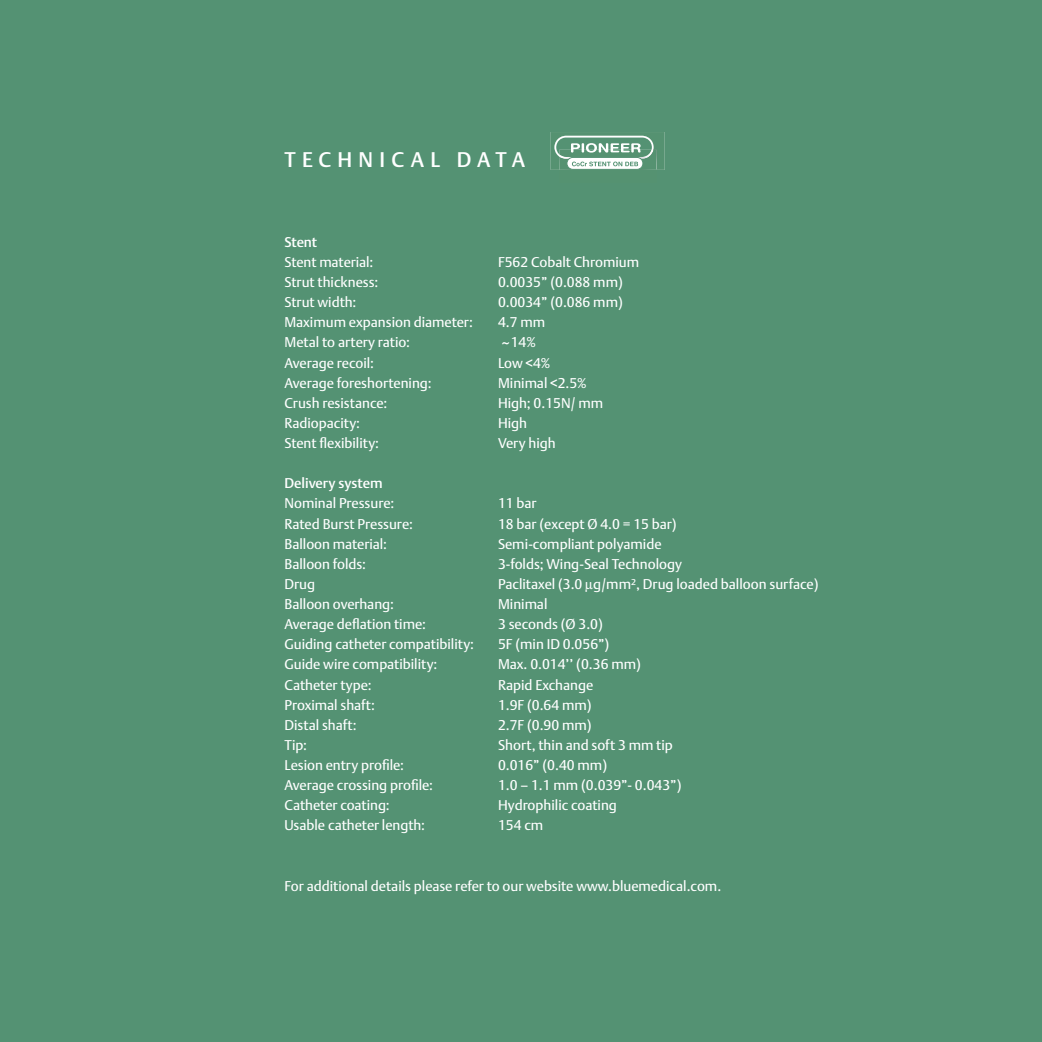
<style>
.page{position:relative;width:1042px;height:1042px;background:#549273}
.page>*{position:absolute;margin:0;border:0;box-sizing:border-box;transform-origin:0 0}
.t1{font:21px "DTL Argo T Medium";letter-spacing:.3em;color:#fff}
.t2{font:14px "DTL Argo T";color:#fff}
.t3{font:14px "DTL Argo T Medium";letter-spacing:-.005em;color:#fff}
</style>
<div class="page">
<img style="left:551px;top:132px;width:114px;height:38px">
<img style="left:653px;top:150px;width:3px;height:20px">
<svg style="left:554px;top:136px;width:99px;height:34px"></svg>
<h1 class="t1" style="left:284px;top:147px;width:242px">TECHNICAL DATA</h1>
<p class="t3" style="left:284px;top:234px;width:34px">Stent</p>
<p class="t2" style="left:284px;top:254px;width:90px">Stent material:</p>
<p class="t2" style="left:498px;top:254px;width:143px">F562 Cobalt Chromium</p>
<p class="t2" style="left:284px;top:274px;width:95px">Strut thickness:</p>
<p class="t2" style="left:498px;top:274px;width:126px">0.0035” (0.088 mm)</p>
<p class="t2" style="left:284px;top:294px;width:73px">Strut width:</p>
<p class="t2" style="left:498px;top:294px;width:126px">0.0034” (0.086 mm)</p>
<p class="t2" style="left:284px;top:314px;width:190px">Maximum expansion diameter:</p>
<p class="t2" style="left:498px;top:314px;width:49px">4.7 mm</p>
<p class="t2" style="left:284px;top:334px;width:127px">Metal to artery ratio:</p>
<p class="t2" style="left:501px;top:334px;width:36px">~14%</p>
<p class="t2" style="left:284px;top:354px;width:91px">Average recoil:</p>
<p class="t2" style="left:498px;top:354px;width:54px">Low &lt;4%</p>
<p class="t2" style="left:284px;top:374px;width:149px">Average foreshortening:</p>
<p class="t2" style="left:498px;top:374px;width:90px">Minimal &lt;2.5%</p>
<p class="t2" style="left:284px;top:394px;width:104px">Crush resistance:</p>
<p class="t2" style="left:498px;top:394px;width:107px">High; 0.15N/ mm</p>
<p class="t2" style="left:284px;top:415px;width:77px">Radiopacity:</p>
<p class="t2" style="left:498px;top:415px;width:31px">High</p>
<p class="t2" style="left:284px;top:435px;width:96px">Stent flexibility:</p>
<p class="t2" style="left:498px;top:435px;width:59px">Very high</p>
<p class="t3" style="left:284px;top:475px;width:100px">Delivery system</p>
<p class="t2" style="left:284px;top:495px;width:111px">Nominal Pressure:</p>
<p class="t2" style="left:498px;top:495px;width:40px">11 bar</p>
<p class="t2" style="left:284px;top:515px;width:130px">Rated Burst Pressure:</p>
<p class="t2" style="left:498px;top:515px;width:180px">18 bar (except Ø 4.0 = 15 bar)</p>
<p class="t2" style="left:284px;top:535px;width:104px">Balloon material:</p>
<p class="t2" style="left:498px;top:535px;width:165px">Semi-compliant polyamide</p>
<p class="t2" style="left:284px;top:555px;width:83px">Balloon folds:</p>
<p class="t2" style="left:498px;top:555px;width:185px">3-folds; Wing-Seal Technology</p>
<p class="t2" style="left:284px;top:576px;width:32px">Drug</p>
<p class="t2" style="left:498px;top:576px;width:322px">Paclitaxel (3.0 µg/mm², Drug loaded balloon surface)</p>
<p class="t2" style="left:284px;top:596px;width:111px">Balloon overhang:</p>
<p class="t2" style="left:498px;top:596px;width:51px">Minimal</p>
<p class="t2" style="left:284px;top:616px;width:143px">Average deflation time:</p>
<p class="t2" style="left:498px;top:616px;width:106px">3 seconds (Ø 3.0)</p>
<p class="t2" style="left:284px;top:636px;width:191px">Guiding catheter compatibility:</p>
<p class="t2" style="left:498px;top:636px;width:113px">5F (min ID 0.056”)</p>
<p class="t2" style="left:284px;top:656px;width:154px">Guide wire compatibility:</p>
<p class="t2" style="left:498px;top:656px;width:144px">Max. 0.014’’ (0.36 mm)</p>
<p class="t2" style="left:284px;top:676px;width:89px">Catheter type:</p>
<p class="t2" style="left:498px;top:676px;width:97px">Rapid Exchange</p>
<p class="t2" style="left:284px;top:696px;width:92px">Proximal shaft:</p>
<p class="t2" style="left:498px;top:696px;width:95px">1.9F (0.64 mm)</p>
<p class="t2" style="left:284px;top:716px;width:74px">Distal shaft:</p>
<p class="t2" style="left:498px;top:716px;width:95px">2.7F (0.90 mm)</p>
<p class="t2" style="left:284px;top:736px;width:24px">Tip:</p>
<p class="t2" style="left:498px;top:736px;width:176px">Short, thin and soft 3 mm tip</p>
<p class="t2" style="left:284px;top:757px;width:121px">Lesion entry profile:</p>
<p class="t2" style="left:498px;top:757px;width:111px">0.016” (0.40 mm)</p>
<p class="t2" style="left:284px;top:777px;width:150px">Average crossing profile:</p>
<p class="t2" style="left:498px;top:777px;width:185px">1.0 – 1.1 mm (0.039”- 0.043”)</p>
<p class="t2" style="left:284px;top:797px;width:107px">Catheter coating:</p>
<p class="t2" style="left:498px;top:797px;width:120px">Hydrophilic coating</p>
<p class="t2" style="left:284px;top:817px;width:142px">Usable catheter length:</p>
<p class="t2" style="left:498px;top:817px;width:47px">154 cm</p>
<p class="t2" style="left:284px;top:877px;width:438px">For additional details please refer to our website www.bluemedical.com.</p>
</div>
